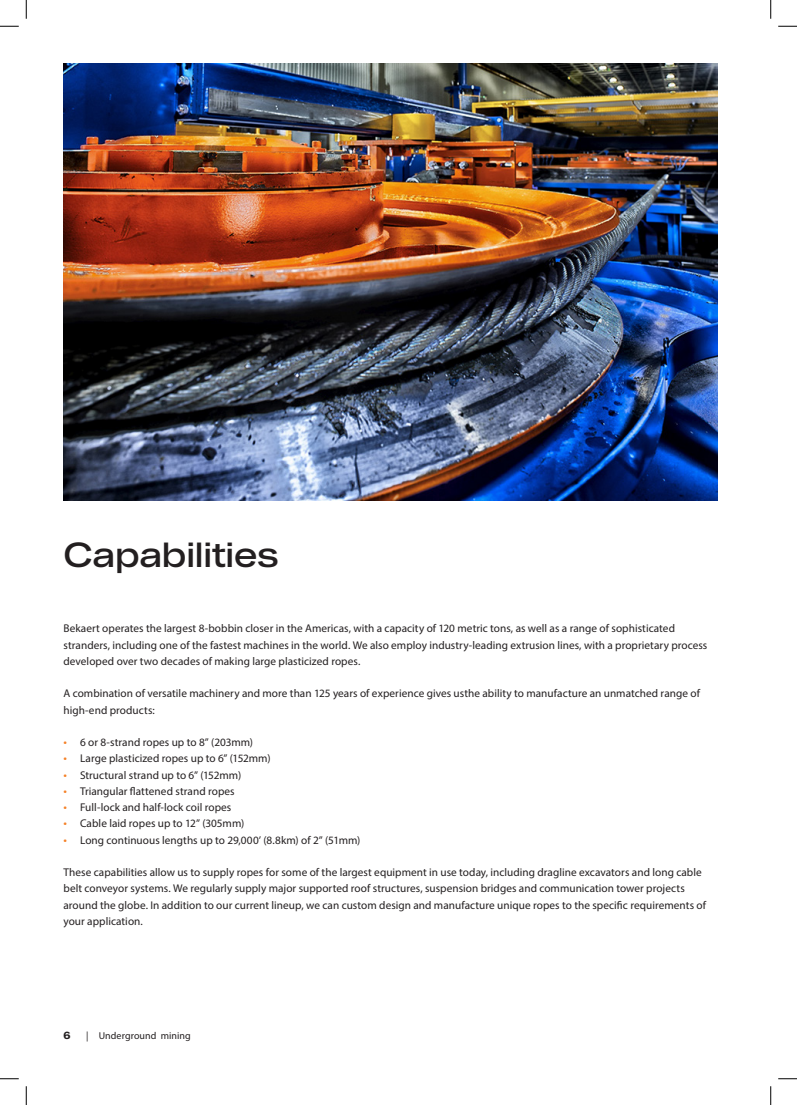
<style>
.page{position:relative;width:797px;height:1105px;background:#fff}
.page>*{position:absolute;margin:0;border:0;box-sizing:border-box;transform-origin:0 0}
.BASIC_CONTENT{font:33.75px "Bekaert Headline";letter-spacing:-.005em;color:#231f20}
.BASIC_CONTENT-2{font:11.25px/16.2px "Myriad Pro";letter-spacing:.005em;color:#231f20}
.t1{font:10px "Myriad Pro";letter-spacing:.005em;color:#231f20}
.t2{font:700 10px "Bekaert Text";color:#231f20}
.s1{font-size:12.5px;color:#f58229}
</style>
<div class="page">
<img style="left:63px;top:64px;width:654px;height:436px">
<svg style="left:0;top:25px;width:19px;height:2px"></svg>
<svg style="left:778px;top:25px;width:19px;height:2px"></svg>
<svg style="left:0;top:1078px;width:19px;height:1px"></svg>
<svg style="left:778px;top:1078px;width:19px;height:1px"></svg>
<svg style="left:25px;top:0;width:2px;height:19px"></svg>
<svg style="left:25px;top:1086px;width:2px;height:19px"></svg>
<svg style="left:770px;top:0;width:1px;height:19px"></svg>
<svg style="left:770px;top:1086px;width:1px;height:19px"></svg>
<p class="BASIC_CONTENT" style="left:63px;top:534px;width:217px">Capabilities</p>
<p class="BASIC_CONTENT-2" style="left:63px;top:620px;width:645px">Bekaert operates the largest 8-bobbin closer in the Americas, with a capacity of 120 metric tons, as well as a range of sophisticated stranders, including one of the fastest machines in the world. We also employ industry-leading extrusion lines, with a proprietary process developed over two decades of making large plasticized ropes.</p>
<p class="BASIC_CONTENT-2" style="left:63px;top:685px;width:638px">A combination of versatile machinery and more than 125 years of experience gives usthe ability to manufacture an unmatched range of high-end products:</p>
<p class="BASIC_CONTENT-2" style="left:63px;top:734px;width:191px"><span class="s1">•</span> 6 or 8-strand ropes up to 8” (203mm)</p>
<p class="BASIC_CONTENT-2" style="left:63px;top:750px;width:209px"><span class="s1">•</span> Large plasticized ropes up to 6” (152mm)</p>
<p class="BASIC_CONTENT-2" style="left:63px;top:766px;width:179px"><span class="s1">•</span> Structural strand up to 6” (152mm)</p>
<p class="BASIC_CONTENT-2" style="left:63px;top:783px;width:173px"><span class="s1">•</span> Triangular flattened strand ropes</p>
<p class="BASIC_CONTENT-2" style="left:63px;top:799px;width:169px"><span class="s1">•</span> Full-lock and half-lock coil ropes</p>
<p class="BASIC_CONTENT-2" style="left:63px;top:815px;width:182px"><span class="s1">•</span> Cable laid ropes up to 12” (305mm)</p>
<p class="BASIC_CONTENT-2" style="left:63px;top:831px;width:298px"><span class="s1">•</span> Long continuous lengths up to 29,000’ (8.8km) of 2” (51mm)</p>
<p class="BASIC_CONTENT-2" style="left:63px;top:864px;width:644px">These capabilities allow us to supply ropes for some of the largest equipment in use today, including dragline excavators and long cable belt conveyor systems. We regularly supply major supported roof structures, suspension bridges and communication tower projects around the globe. In addition to our current lineup, we can custom design and manufacture unique ropes to the specific requirements of your application.</p>
<p class="t2" style="left:63px;top:1028px;width:9px">6</p>
<p class="t1" style="left:86px;top:1029px;width:106px">| Underground mining</p>
</div>
